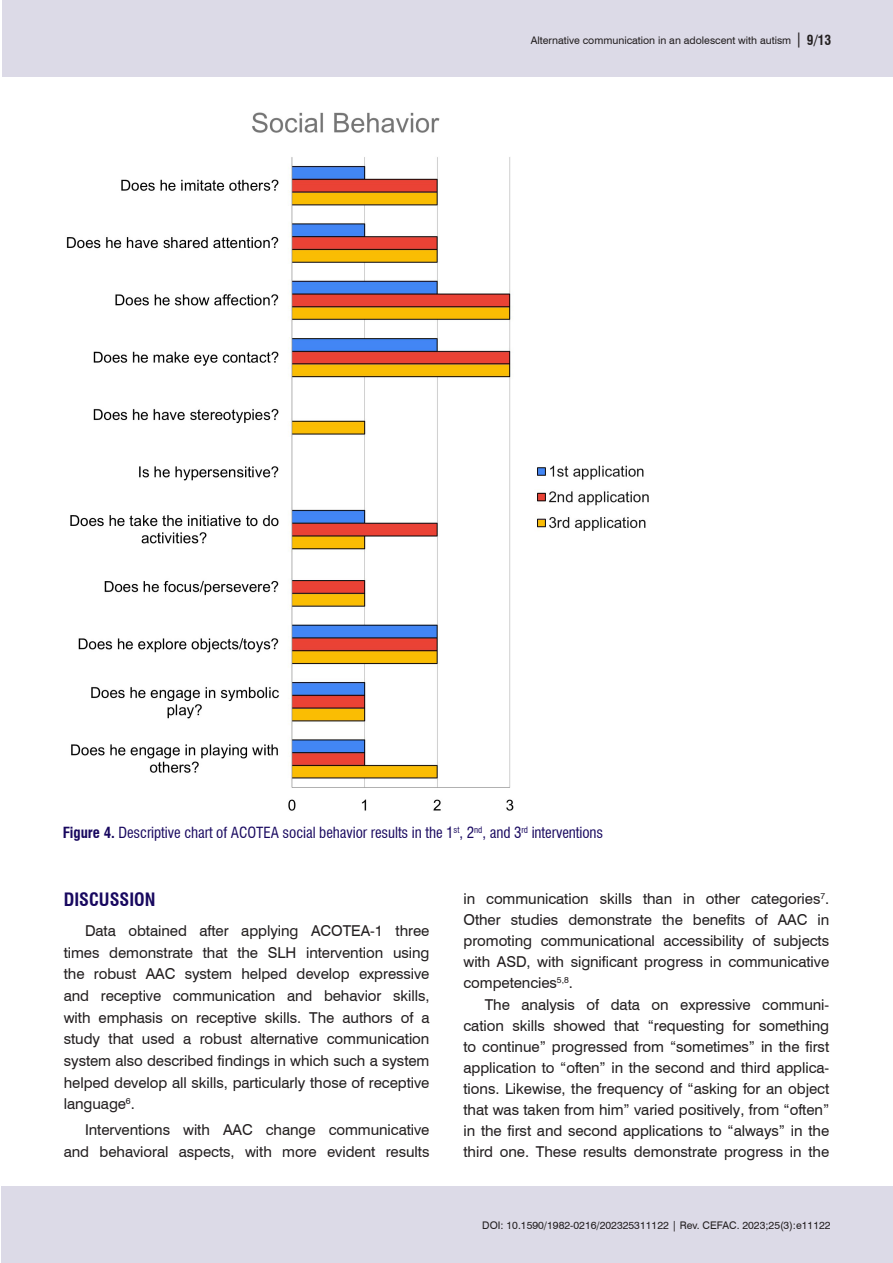
<style>
.page{position:relative;width:893px;height:1263px;background:#fff}
.page>*{position:absolute;margin:0;border:0;box-sizing:border-box;transform-origin:0 0}
.Nivel_1{font:700 condensed 18px "Swiss 721 BT";color:#18085f}
.Corpo_do_texto_INGL{font:15px/21px "Swiss 721 BT";letter-spacing:-.005em;color:#231f20;text-align:justify}
.Titulo_tabelas_e_gr{font:condensed 15px "Swiss 721 BT";letter-spacing:-.005em;color:#18085f}
.t1{font:10.5px "Swiss 721 BT";color:#231f20}
.s1{font-size:15px}
.s2{font-weight:700;font-stretch:condensed;font-size:13.5px}
.s3{font-weight:700}
</style>
<div class="page">
<div style="left:1px;top:1186px;width:892px;height:77px;background:#dcdae7"></div>
<div style="left:2px;top:0;width:891px;height:77px;background:#dcdae7"></div>
<img style="left:66px;top:112px;width:583px;height:699px">
<p class="t1" style="left:531px;top:33px;width:302px">Alternative communication in an adolescent with autism <span class="s1">|</span> <span class="s2">9/13</span></p>
<p class="Titulo_tabelas_e_gr" style="left:63px;top:823px;width:542px"><span class="s3">Figure 4.</span> Descriptive chart of ACOTEA social behavior results in the 1<sup>st</sup>, 2<sup>nd</sup>, and 3<sup>rd</sup> interventions</p>
<p class="Nivel_1" style="left:64px;top:889px;width:93px">DISCUSSION</p>
<p class="Corpo_do_texto_INGL" style="left:64px;top:919px;width:367px;line-height:21.6px;text-indent:21px">Data obtained after applying ACOTEA-1 three times demonstrate that the SLH intervention using the robust AAC system helped develop expressive and receptive communication and behavior skills, with emphasis on receptive skills. The authors of a study that used a robust alternative communication system also described findings in which such a system helped develop all skills, particularly those of receptive language<sup>6</sup>.</p>
<p class="Corpo_do_texto_INGL" style="left:64px;top:1118px;width:367px;line-height:21.6px;text-align:right">Interventions with AAC change communicative and behavioral aspects, with more evident results</p>
<p class="Corpo_do_texto_INGL" style="left:463px;top:887px;width:367px">in communication skills than in other categories<sup>7</sup>.<br>Other studies demonstrate the benefits of AAC in promoting communicational accessibility of subjects with ASD, with significant progress in communicative competencies<sup>5,8</sup>.</p>
<p class="Corpo_do_texto_INGL" style="left:463px;top:993px;width:367px;text-indent:21px">The analysis of data on expressive communi&shy;cation skills showed that “requesting for something to continue” progressed from “sometimes” in the first application to “often” in the second and third applica&shy;tions. Likewise, the frequency of “asking for an object that was taken from him” varied positively, from “often” in the first and second applications to “always” in the third one. These results demonstrate progress in the</p>
<p class="t1" style="left:482px;top:1218px;width:350px">DOI: 10.1590/1982-0216/202325311122 | Rev. CEFAC. 2023;25(3):e11122</p>
</div>
